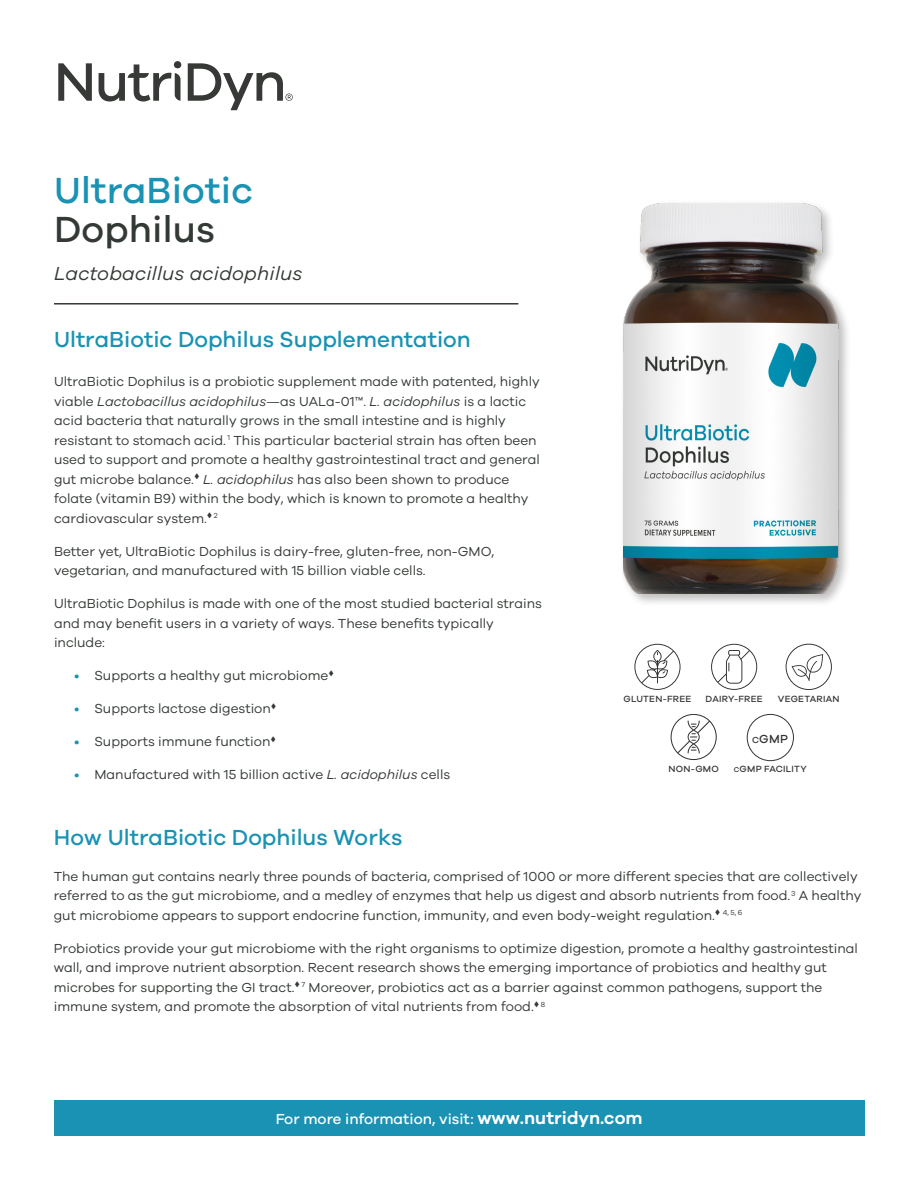
<style>
.page{position:relative;width:918px;height:1188px;background:#fff}
.page>*{position:absolute;margin:0;border:0;box-sizing:border-box;transform-origin:0 0}
.t1{font:500 37.5px/39px "Galano Grotesque";letter-spacing:.005em;color:#1992b3}
.t2{font:500 22.5px "Galano Grotesque";color:#1992b3}
.t3{font:italic 19.5px "Galano Grotesque";letter-spacing:.01em;color:#333934}
.t4{font:500 15px "Galano Grotesque";color:#fff}
.t5{font:13.5px/19.5px "Galano Grotesque";color:#333934}
.t6{font:500 12px "Galano Grotesque";color:#313232}
.t7{font:500 9.3px "Galano Grotesque";letter-spacing:.025em;color:#313232}
.t8{font:7.5px "Galano Grotesque";color:#363a36}
.s1{color:#333934}
.s2{font-style:italic}
.s3{color:#1992b3}
.s4{font-size:9px}
.s5{font-size:7.2px}
.s6{font-weight:600;font-size:18px}
</style>
<div class="page">
<div style="left:54px;top:1101px;width:811px;height:35px;background:#1992b3"></div>
<hr style="left:54px;top:303px;width:464px;height:2px;background:#333934">
<svg style="left:58px;top:63px;width:34px;height:38px"></svg>
<svg style="left:188px;top:63px;width:105px;height:47px"></svg>
<svg style="left:99px;top:61px;width:82px;height:41px"></svg>
<div style="left:620px;top:200px;width:232px;height:407px;background:#231f20;opacity:.29"></div>
<img style="left:623px;top:203px;width:218px;height:391px">
<svg style="left:671px;top:714px;width:46px;height:46px"></svg>
<svg style="left:634px;top:644px;width:47px;height:46px"></svg>
<svg style="left:711px;top:644px;width:46px;height:46px"></svg>
<svg style="left:786px;top:644px;width:46px;height:46px"></svg>
<svg style="left:747px;top:714px;width:47px;height:47px"></svg>
<p class="t1" style="left:54px;top:170px;width:201px">UltraBiotic<br><span class="s1">Dophilus</span></p>
<p class="t3" style="left:54px;top:261px;width:250px">Lactobacillus acidophilus</p>
<p class="t2" style="left:54px;top:326px;width:418px">UltraBiotic Dophilus Supplementation</p>
<p class="t5" style="left:54px;top:371px;width:487px">UltraBiotic Dophilus is a probiotic supplement made with patented, highly viable <span class="s2">Lactobacillus acidophilus</span>—as UALa-01™. <span class="s2">L. acidophilus</span> is a lactic acid bacteria that naturally grows in the small intestine and is highly resistant to stomach acid. <sup>1</sup> This particular bacterial strain has often been used to support and promote a healthy gastrointestinal tract and general gut microbe balance.<sup>▼</sup> <span class="s2">L. acidophilus</span> has also been shown to produce folate (vitamin B9) within the body, which is known to promote a healthy cardiovascular system.<sup>▼</sup></p>
<p class="t8" style="left:214px;top:511px;width:5px">2</p>
<p class="t5" style="left:54px;top:541px;width:442px">Better yet, UltraBiotic Dophilus is dairy-free, gluten-free, non-GMO, vegetarian, and manufactured with 15 billion viable cells.</p>
<p class="t5" style="left:54px;top:593px;width:490px">UltraBiotic Dophilus is made with one of the most studied bacterial strains and may benefit users in a variety of ways. These benefits typically include:</p>
<p class="t5" style="left:74px;top:665px;width:261px"><span class="s3">•</span> Supports a healthy gut microbiome<sup>▼</sup></p>
<p class="t5" style="left:74px;top:698px;width:204px"><span class="s3">•</span> Supports lactose digestion<sup>▼</sup></p>
<p class="t5" style="left:74px;top:731px;width:203px"><span class="s3">•</span> Supports immune function<sup>▼</sup></p>
<p class="t5" style="left:74px;top:764px;width:377px"><span class="s3">•</span> Manufactured with 15 billion active <span class="s2">L. acidophilus</span> cells</p>
<p class="t7" style="left:623px;top:693px;width:70px">GLUTEN-FREE</p>
<p class="t7" style="left:706px;top:693px;width:59px">DAIRY-FREE</p>
<p class="t7" style="left:778px;top:693px;width:63px">VEGETARIAN</p>
<p class="t7" style="left:669px;top:764px;width:52px">NON-GMO</p>
<p class="t6" style="left:752px;top:731px;width:37px"><span class="s4">C</span>GMP</p>
<p class="t7" style="left:734px;top:764px;width:74px"><span class="s5">C</span>GMP FACILITY</p>
<p class="t2" style="left:54px;top:824px;width:350px">How UltraBiotic Dophilus Works</p>
<p class="t5" style="left:54px;top:866px;width:809px">The human gut contains nearly three pounds of bacteria, comprised of 1000 or more different species that are collectively referred to as the gut microbiome, and a medley of enzymes that help us digest and absorb nutrients from food.<sup>3</sup> A healthy gut microbiome appears to support endocrine function, immunity, and even body-weight regulation.<sup>▼</sup></p>
<p class="t8" style="left:723px;top:908px;width:21px">4, 5, 6</p>
<p class="t5" style="left:54px;top:938px;width:806px">Probiotics provide your gut microbiome with the right organisms to optimize digestion, promote a healthy gastrointestinal wall, and improve nutrient absorption. Recent research shows the emerging importance of probiotics and healthy gut microbes for supporting the GI tract.<sup>▼</sup> <sup>7</sup> Moreover, probiotics act as a barrier against common pathogens, support the immune system, and promote the absorption of vital nutrients from food.<sup>▼</sup></p>
<p class="t8" style="left:541px;top:1000px;width:6px">8</p>
<p class="t4" style="left:276px;top:1110px;width:368px">For more information, visit: <span class="s6">www.nutridyn.com</span></p>
</div>
